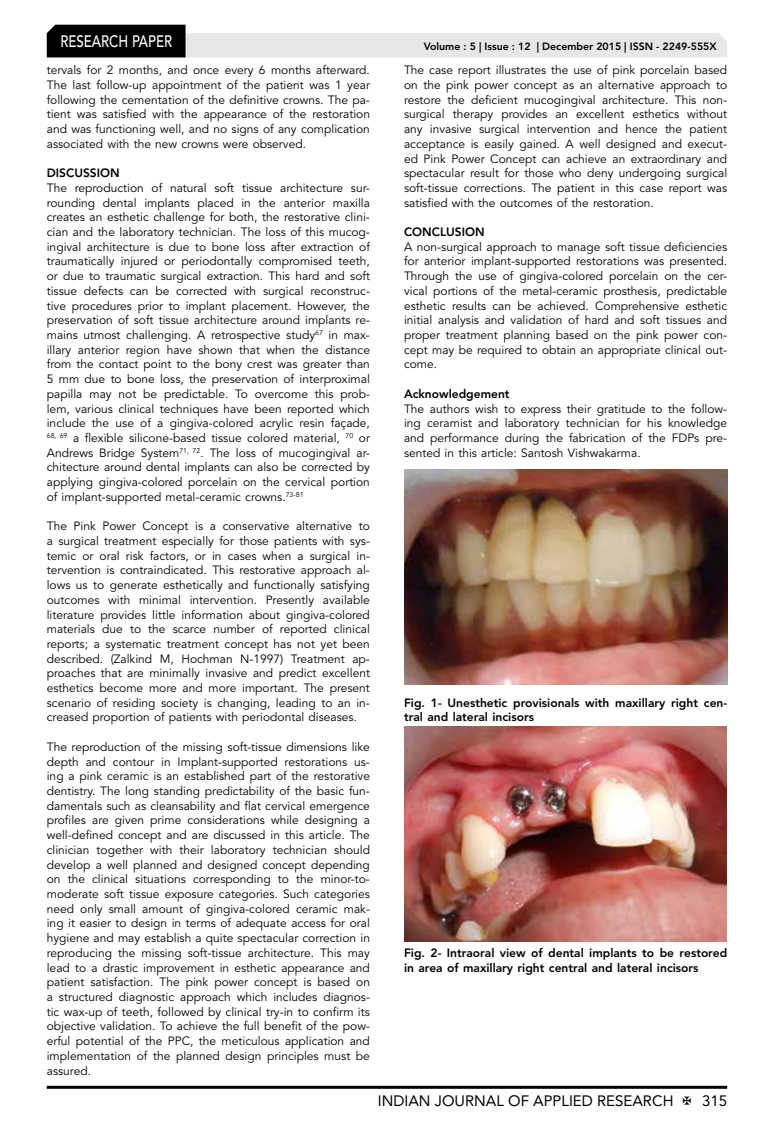
<style>
.page{position:relative;width:774px;height:1136px;background:#fff}
.page>*{position:absolute;margin:0;border:0;box-sizing:border-box;transform-origin:0 0}
.t1{font:500 16.5px "Avenir LT Std";color:#fff;scale:.8 1}
.t2{font:15px "Avenir LT Std";color:#000}
.t3{font:12px/14.7px "Avenir LT Std";color:#000;text-align:justify}
.t4{font:800 12px/14.7px "Avenir LT Std";color:#000}
.t5{font:800 10.5px "Avenir LT Std";color:#000}
</style>
<div class="page">
<hr style="left:47px;top:1085px;width:680px;height:3px;background:#000">
<svg style="left:47px;top:25px;width:680px;height:32px"></svg>
<img style="left:404px;top:469px;width:323px;height:215px">
<img style="left:404px;top:726px;width:322px;height:215px">
<h1 class="t1" style="left:60px;top:32px;width:139px">RESEARCH PAPER</h1>
<p class="t3" style="left:47px;top:63px;width:325px">tervals for 2 months, and once every 6 months afterward.<br>The last follow-up appointment of the patient was 1 year following the cementation of the definitive crowns. The pa&shy;tient was satisfied with the appearance of the restoration and was functioning well, and no signs of any complication associated with the new crowns were observed.</p>
<p class="t4" style="left:47px;top:166px;width:74px">DISCUSSION</p>
<p class="t3" style="left:47px;top:181px;width:325px">The reproduction of natural soft tissue architecture sur&shy;rounding dental implants placed in the anterior maxilla creates an esthetic challenge for both, the restorative clini&shy;cian and the laboratory technician. The loss of this mucog&shy;ingival architecture is due to bone loss after extraction of traumatically injured or periodontally compromised teeth, or due to traumatic surgical extraction. This hard and soft tissue defects can be corrected with surgical reconstruc&shy;tive procedures prior to implant placement. However, the preservation of soft tissue architecture around implants re&shy;mains utmost challenging. A retrospective study<sup>67</sup> in max&shy;illary anterior region have shown that when the distance from the contact point to the bony crest was greater than 5 mm due to bone loss, the preservation of interproximal papilla may not be predictable. To overcome this prob&shy;lem, various clinical techniques have been reported which include the use of a gingiva-colored acrylic resin façade, <sup>68,</sup> <sup>69</sup> a flexible silicone-based tissue colored material, <sup>70</sup> or Andrews Bridge System<sup>71,</sup> <sup>72</sup>. The loss of mucogingival ar&shy;chitecture around dental implants can also be corrected by applying gingiva-colored porcelain on the cervical portion of implant-supported metal-ceramic crowns.<sup>73-81</sup></p>
<p class="t3" style="left:47px;top:519px;width:325px">The Pink Power Concept is a conservative alternative to a surgical treatment especially for those patients with sys&shy;temic or oral risk factors, or in cases when a surgical in&shy;tervention is contraindicated. This restorative approach al&shy;lows us to generate esthetically and functionally satisfying outcomes with minimal intervention. Presently available literature provides little information about gingiva-colored materials due to the scarce number of reported clinical reports; a systematic treatment concept has not yet been described. (Zalkind M, Hochman N-1997) Treatment ap&shy;proaches that are minimally invasive and predict excellent esthetics become more and more important. The present scenario of residing society is changing, leading to an in&shy;creased proportion of patients with periodontal diseases.</p>
<p class="t3" style="left:47px;top:739px;width:325px">The reproduction of the missing soft-tissue dimensions like depth and contour in Implant-supported restorations us&shy;ing a pink ceramic is an established part of the restorative dentistry. The long standing predictability of the basic fun&shy;damentals such as cleansability and flat cervical emergence profiles are given prime considerations while designing a well-defined concept and are discussed in this article. The clinician together with their laboratory technician should develop a well planned and designed concept depending on the clinical situations corresponding to the minor-to&shy;moderate soft tissue exposure categories. Such categories need only small amount of gingiva-colored ceramic mak&shy;ing it easier to design in terms of adequate access for oral hygiene and may establish a quite spectacular correction in reproducing the missing soft-tissue architecture. This may lead to a drastic improvement in esthetic appearance and patient satisfaction. The pink power concept is based on a structured diagnostic approach which includes diagnos&shy;tic wax-up of teeth, followed by clinical try-in to confirm its objective validation. To achieve the full benefit of the pow&shy;erful potential of the PPC, the meticulous application and implementation of the planned design principles must be assured.</p>
<p class="t5" style="left:424px;top:41px;width:294px">Volume : 5 | Issue : 12 | December 2015 | ISSN - 2249-555X</p>
<p class="t3" style="left:404px;top:63px;width:325px">The case report illustrates the use of pink porcelain based on the pink power concept as an alternative approach to restore the deficient mucogingival architecture. This non&shy;surgical therapy provides an excellent esthetics without any invasive surgical intervention and hence the patient acceptance is easily gained. A well designed and execut&shy;ed Pink Power Concept can achieve an extraordinary and spectacular result for those who deny undergoing surgical soft-tissue corrections. The patient in this case report was satisfied with the outcomes of the restoration.</p>
<p class="t4" style="left:404px;top:224px;width:82px">CONCLUSION</p>
<p class="t3" style="left:404px;top:239px;width:325px">A non-surgical approach to manage soft tissue deficiencies for anterior implant-supported restorations was presented.<br>Through the use of gingiva-colored porcelain on the cer&shy;vical portions of the metal-ceramic prosthesis, predictable esthetic results can be achieved. Comprehensive esthetic initial analysis and validation of hard and soft tissues and proper treatment planning based on the pink power con&shy;cept may be required to obtain an appropriate clinical out&shy;come.</p>
<p class="t4" style="left:404px;top:386px;width:107px">Acknowledgement</p>
<p class="t3" style="left:404px;top:401px;width:325px">The authors wish to express their gratitude to the follow&shy;ing ceramist and laboratory technician for his knowledge and performance during the fabrication of the FDPs pre&shy;sented in this article: Santosh Vishwakarma.</p>
<p class="t4" style="left:404px;top:695px;width:325px">Fig. 1- Unesthetic provisionals with maxillary right cen&shy;tral and lateral incisors</p>
<p class="t4" style="left:404px;top:945px;width:325px">Fig. 2- Intraoral view of dental implants to be restored in area of maxillary right central and lateral incisors</p>
<p class="t2" style="left:378px;top:1091px;width:297px">INDIAN JOURNAL OF APPLIED RESEARCH</p>
<p class="t2" style="left:702px;top:1091px;width:27px">315</p>
</div>
